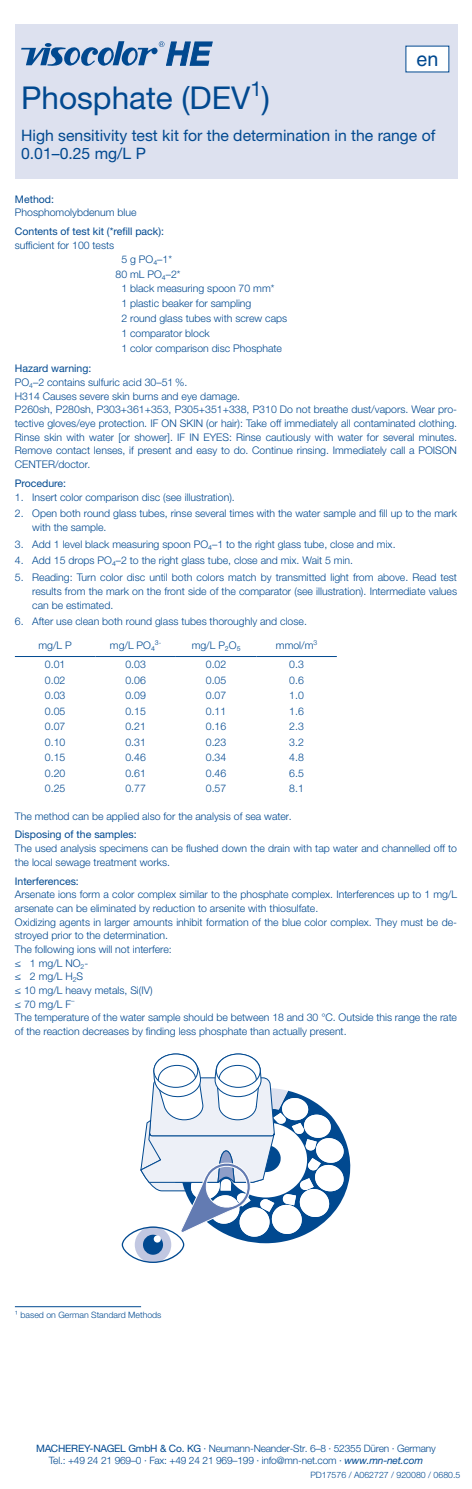
<style>
.page{position:relative;width:472px;height:1489px;background:#fff}
.page>*{position:absolute;margin:0;border:0;box-sizing:border-box;transform-origin:0 0}
.Head{font:31.5px "Helvetica Neue LTW1 G";color:#014990}
.t1{font:19.78px "Helvetica LT Pro";color:#014990}
.Subhead{font:15.75px/17.5px "Helvetica Neue LTW1 G";color:#014990}
.Fließtext_vielText{font:300 10.5px/13.7px "Helvetica Neue LTW1 G";color:#014990}
.Fließtext_zentriert{font:300 10.5px "Helvetica Neue LTW1 G";color:#014990}
.Inhalt_Testbesteck_v{font:300 10.5px "Helvetica Neue LTW1 G";color:#014990}
.Ueberschrift_vielTex{font:10.5px "Helvetica Neue LTW1 G";color:#014990}
.Adresse{font:300 10.15px/12.2px "Helvetica Neue LTW1 G";letter-spacing:-.02em;color:#014990;text-align:center}
.Fußnote{font:300 8.75px "Helvetica Neue LTW1 G";color:#014990}
.s1{font-weight:400}
.s2{font-weight:400;font-style:italic}
</style>
<div class="page">
<div style="left:15px;top:25px;width:441px;height:50px;background:#dde1ef"></div>
<div style="left:15px;top:67px;width:441px;height:51px;background:#dde1ef"></div>
<div style="left:15px;top:110px;width:441px;height:68px;background:#dde1ef"></div>
<svg style="left:21px;top:41px;width:191px;height:25px"></svg>
<hr style="left:15px;top:656px;width:80px;height:1px;background:#014990">
<hr style="left:95px;top:656px;width:81px;height:1px;background:#014990">
<hr style="left:176px;top:656px;width:80px;height:1px;background:#014990">
<hr style="left:256px;top:656px;width:80px;height:1px;background:#014990">
<svg style="left:122px;top:1053px;width:228px;height:209px"></svg>
<hr style="left:15px;top:1306px;width:126px;height:1px;background:#014990">
<div style="left:405px;top:46px;width:43px;height:26px;background:#fff"></div>
<p class="t1" style="left:416px;top:48px;width:23px">en</p>
<p class="Head" style="left:21px;top:78px;width:250px">Phosphate (DEV<sup>1</sup>)</p>
<p class="Subhead" style="left:21px;top:127px;width:415px">High sensitivity test kit for the determination in the range of<br>0.01–0.25 mg/L P</p>
<p class="Ueberschrift_vielTex" style="left:15px;top:192px;width:41px">Method:</p>
<p class="Fließtext_vielText" style="left:15px;top:206px;width:123px">Phosphomolybdenum blue</p>
<p class="Ueberschrift_vielTex" style="left:15px;top:225px;width:150px">Contents of test kit (*refill pack):</p>
<p class="Fließtext_vielText" style="left:15px;top:238px;width:101px">sufficient for 100 tests</p>
<p class="Inhalt_Testbesteck_v" style="left:121px;top:252px;width:52px">5 g PO₄–1*</p>
<p class="Inhalt_Testbesteck_v" style="left:115px;top:267px;width:66px">80 mL PO₄–2*</p>
<p class="Inhalt_Testbesteck_v" style="left:121px;top:282px;width:154px">1 black measuring spoon 70 mm*</p>
<p class="Inhalt_Testbesteck_v" style="left:121px;top:297px;width:131px">1 plastic beaker for sampling</p>
<p class="Inhalt_Testbesteck_v" style="left:121px;top:312px;width:167px">2 round glass tubes with screw caps</p>
<p class="Inhalt_Testbesteck_v" style="left:121px;top:327px;width:90px">1 comparator block</p>
<p class="Inhalt_Testbesteck_v" style="left:121px;top:342px;width:162px">1 color comparison disc Phosphate</p>
<p class="Ueberschrift_vielTex" style="left:15px;top:362px;width:78px">Hazard warning:</p>
<p class="Fließtext_vielText" style="left:15px;top:375px;width:174px">PO<sub>4</sub>–2 contains sulfuric acid 30–51 %.</p>
<p class="Fließtext_vielText" style="left:15px;top:389px;width:226px">H314 Causes severe skin burns and eye damage.</p>
<p class="Fließtext_vielText" style="left:15px;top:402px;width:443px;text-align:justify">P260sh, P280sh, P303+361+353, P305+351+338, P310 Do not breathe dust/vapors. Wear pro&shy;tective gloves/eye protection. IF ON SKIN (or hair): Take off immediately all contaminated clothing.<br>Rinse skin with water [or shower]. IF IN EYES: Rinse cautiously with water for several minutes.<br>Remove contact lenses, if present and easy to do. Continue rinsing. Immediately call a POISON CENTER/doctor.</p>
<p class="Ueberschrift_vielTex" style="left:15px;top:476px;width:53px">Procedure:</p>
<p class="Fließtext_vielText" style="left:15px;top:490px;width:221px">1. Insert color comparison disc (see illustration).</p>
<p class="Fließtext_vielText" style="left:32px;top:506px;width:426px;text-indent:-17px">2. Open both round glass tubes, rinse several times with the water sample and fill up to the mark with the sample.</p>
<p class="Fließtext_vielText" style="left:15px;top:537px;width:382px">3. Add 1 level black measuring spoon PO₄–1 to the right glass tube, close and mix.</p>
<p class="Fließtext_vielText" style="left:15px;top:553px;width:339px">4. Add 15 drops PO₄–2 to the right glass tube, close and mix. Wait 5 min.</p>
<p class="Fließtext_vielText" style="left:32px;top:570px;width:426px;text-align:justify;text-indent:-17px">5. Reading: Turn color disc until both colors match by transmitted light from above. Read test results from the mark on the front side of the comparator (see illustration). Intermediate values can be estimated.</p>
<p class="Fließtext_vielText" style="left:15px;top:614px;width:293px">6. After use clean both round glass tubes thoroughly and close.</p>
<p class="Fließtext_zentriert" style="left:38px;top:639px;width:35px">mg/L P</p>
<p class="Fließtext_zentriert" style="left:110px;top:639px;width:53px">mg/L PO₄³<sup>-</sup></p>
<p class="Fließtext_zentriert" style="left:191px;top:639px;width:50px">mg/L P₂O₅</p>
<p class="Fließtext_zentriert" style="left:275px;top:639px;width:43px">mmol/m<sup>3</sup></p>
<p class="Fließtext_zentriert" style="left:45px;top:658px;width:22px">0.01</p>
<p class="Fließtext_zentriert" style="left:125px;top:658px;width:22px">0.03</p>
<p class="Fließtext_zentriert" style="left:206px;top:658px;width:22px">0.02</p>
<p class="Fließtext_zentriert" style="left:289px;top:658px;width:16px">0.3</p>
<p class="Fließtext_zentriert" style="left:45px;top:673px;width:22px">0.02</p>
<p class="Fließtext_zentriert" style="left:125px;top:673px;width:22px">0.06</p>
<p class="Fließtext_zentriert" style="left:206px;top:673px;width:22px">0.05</p>
<p class="Fließtext_zentriert" style="left:289px;top:673px;width:16px">0.6</p>
<p class="Fließtext_zentriert" style="left:45px;top:689px;width:22px">0.03</p>
<p class="Fließtext_zentriert" style="left:125px;top:689px;width:22px">0.09</p>
<p class="Fließtext_zentriert" style="left:206px;top:689px;width:22px">0.07</p>
<p class="Fließtext_zentriert" style="left:289px;top:689px;width:16px">1.0</p>
<p class="Fließtext_zentriert" style="left:45px;top:704px;width:22px">0.05</p>
<p class="Fließtext_zentriert" style="left:125px;top:704px;width:22px">0.15</p>
<p class="Fließtext_zentriert" style="left:206px;top:704px;width:22px">0.11</p>
<p class="Fließtext_zentriert" style="left:289px;top:704px;width:16px">1.6</p>
<p class="Fließtext_zentriert" style="left:45px;top:720px;width:22px">0.07</p>
<p class="Fließtext_zentriert" style="left:125px;top:720px;width:22px">0.21</p>
<p class="Fließtext_zentriert" style="left:206px;top:720px;width:22px">0.16</p>
<p class="Fließtext_zentriert" style="left:289px;top:720px;width:16px">2.3</p>
<p class="Fließtext_zentriert" style="left:45px;top:735px;width:22px">0.10</p>
<p class="Fließtext_zentriert" style="left:125px;top:735px;width:22px">0.31</p>
<p class="Fließtext_zentriert" style="left:206px;top:735px;width:22px">0.23</p>
<p class="Fließtext_zentriert" style="left:289px;top:735px;width:16px">3.2</p>
<p class="Fließtext_zentriert" style="left:45px;top:751px;width:22px">0.15</p>
<p class="Fließtext_zentriert" style="left:125px;top:751px;width:22px">0.46</p>
<p class="Fließtext_zentriert" style="left:206px;top:751px;width:22px">0.34</p>
<p class="Fließtext_zentriert" style="left:289px;top:751px;width:16px">4.8</p>
<p class="Fließtext_zentriert" style="left:45px;top:766px;width:22px">0.20</p>
<p class="Fließtext_zentriert" style="left:125px;top:766px;width:22px">0.61</p>
<p class="Fließtext_zentriert" style="left:206px;top:766px;width:22px">0.46</p>
<p class="Fließtext_zentriert" style="left:289px;top:766px;width:16px">6.5</p>
<p class="Fließtext_zentriert" style="left:45px;top:781px;width:22px">0.25</p>
<p class="Fließtext_zentriert" style="left:125px;top:781px;width:22px">0.77</p>
<p class="Fließtext_zentriert" style="left:206px;top:781px;width:22px">0.57</p>
<p class="Fließtext_zentriert" style="left:289px;top:781px;width:16px">8.1</p>
<p class="Fließtext_vielText" style="left:15px;top:808px;width:278px">The method can be applied also for the analysis of sea water.</p>
<p class="Ueberschrift_vielTex" style="left:15px;top:828px;width:123px">Disposing of the samples:</p>
<p class="Fließtext_vielText" style="left:15px;top:841px;width:443px">The used analysis specimens can be flushed down the drain with tap water and channelled off to the local sewage treatment works.</p>
<p class="Ueberschrift_vielTex" style="left:15px;top:874px;width:65px">Interferences:</p>
<p class="Fließtext_vielText" style="left:15px;top:887px;width:443px">Arsenate ions form a color complex similar to the phosphate complex. Interferences up to 1 mg/L arsenate can be eliminated by reduction to arsenite with thiosulfate.</p>
<p class="Fließtext_vielText" style="left:15px;top:915px;width:443px">Oxidizing agents in larger amounts inhibit formation of the blue color complex. They must be de&shy;stroyed prior to the determination.</p>
<p class="Fließtext_vielText" style="left:15px;top:942px;width:158px">The following ions will not interfere:</p>
<p class="Fließtext_vielText" style="left:15px;top:956px;width:75px">≤ 1 mg/L NO<sub>2</sub>-</p>
<p class="Fließtext_vielText" style="left:15px;top:969px;width:70px">≤ 2 mg/L H<sub>2</sub>S</p>
<p class="Fließtext_vielText" style="left:15px;top:983px;width:139px">≤ 10 mg/L heavy metals, Si(IV)</p>
<p class="Fließtext_vielText" style="left:15px;top:997px;width:61px">≤ 70 mg/L F<sup>–</sup></p>
<p class="Fließtext_vielText" style="left:15px;top:1010px;width:443px">The temperature of the water sample should be between 18 and 30 °C. Outside this range the rate of the reaction decreases by finding less phosphate than actually present.</p>
<p class="Fußnote" style="left:15px;top:1309px;width:148px">¹ based on German Standard Methods</p>
<p class="Adresse" style="left:36px;top:1441px;width:401px"><span class="s1">MACHEREY-NAGEL GmbH &amp; Co. KG</span> · Neumann-Neander-Str. 6–8 · 52355 Düren · Germany<br>Tel.: +49 24 21 969–0 · Fax: +49 24 21 969–199 · info@mn-net.com · <span class="s2">www.mn-net.com</span></p>
<p class="Fußnote" style="left:310px;top:1469px;width:151px">PD17576 / A062727 / 920080 / 0680.5</p>
</div>
